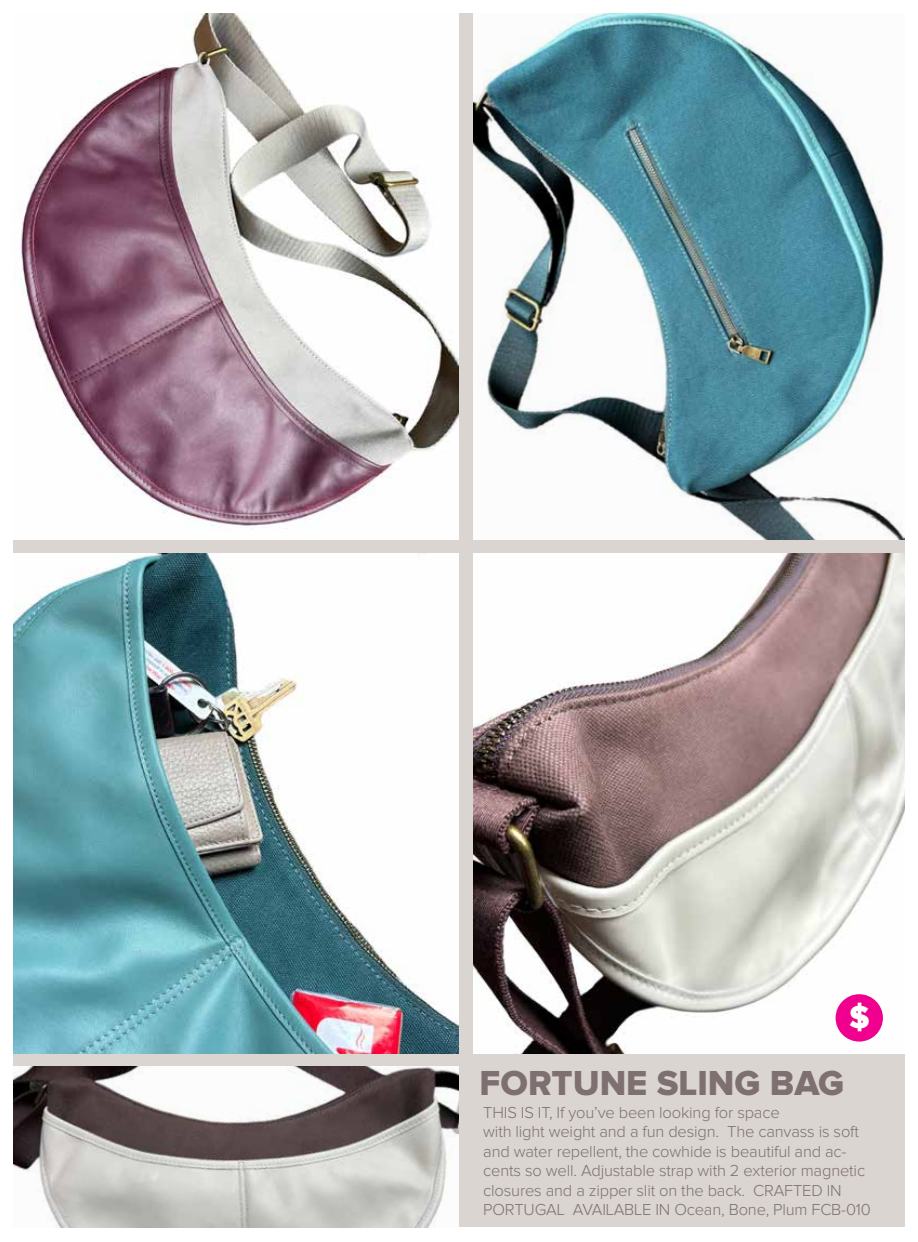
<style>
.page{position:relative;width:918px;height:1242px;background:#fff}
.page>*{position:absolute;margin:0;border:0;box-sizing:border-box;transform-origin:0 0}
.t1{font:36px "Proxima Nova Extrabld";color:#7e7070}
.t2{font:33px "Proxima Nova Extrabld";color:#fff}
.t3{font:300 16.5px/19.5px "Proxima Nova";letter-spacing:-.01em;color:#7e7070}
</style>
<div class="page">
<div style="left:14px;top:14px;width:891px;height:1213px;background:#dad5d0"></div>
<img style="left:473px;top:14px;width:431px;height:526px">
<img style="left:14px;top:14px;width:445px;height:526px">
<img style="left:473px;top:553px;width:432px;height:500px">
<img style="left:13px;top:553px;width:446px;height:500px">
<img style="left:14px;top:1067px;width:445px;height:160px">
<div style="left:836px;top:994px;width:47px;height:48px;background:#ef008f;border-radius:50%"></div>
<h2 class="t2" style="left:849px;top:1002px;width:22px">$</h2>
<h1 class="t1" style="left:480px;top:1067px;width:366px">FORTUNE SLING BAG</h1>
<p class="t3" style="left:483px;top:1103px;width:389px">THIS IS IT, If you’ve been looking for space<br>with light weight and a fun design. The canvass is soft and water repellent, the cowhide is beautiful and ac&shy;cents so well. Adjustable strap with 2 exterior magnetic closures and a zipper slit on the back. CRAFTED IN PORTUGAL AVAILABLE IN Ocean, Bone, Plum FCB-010</p>
</div>
